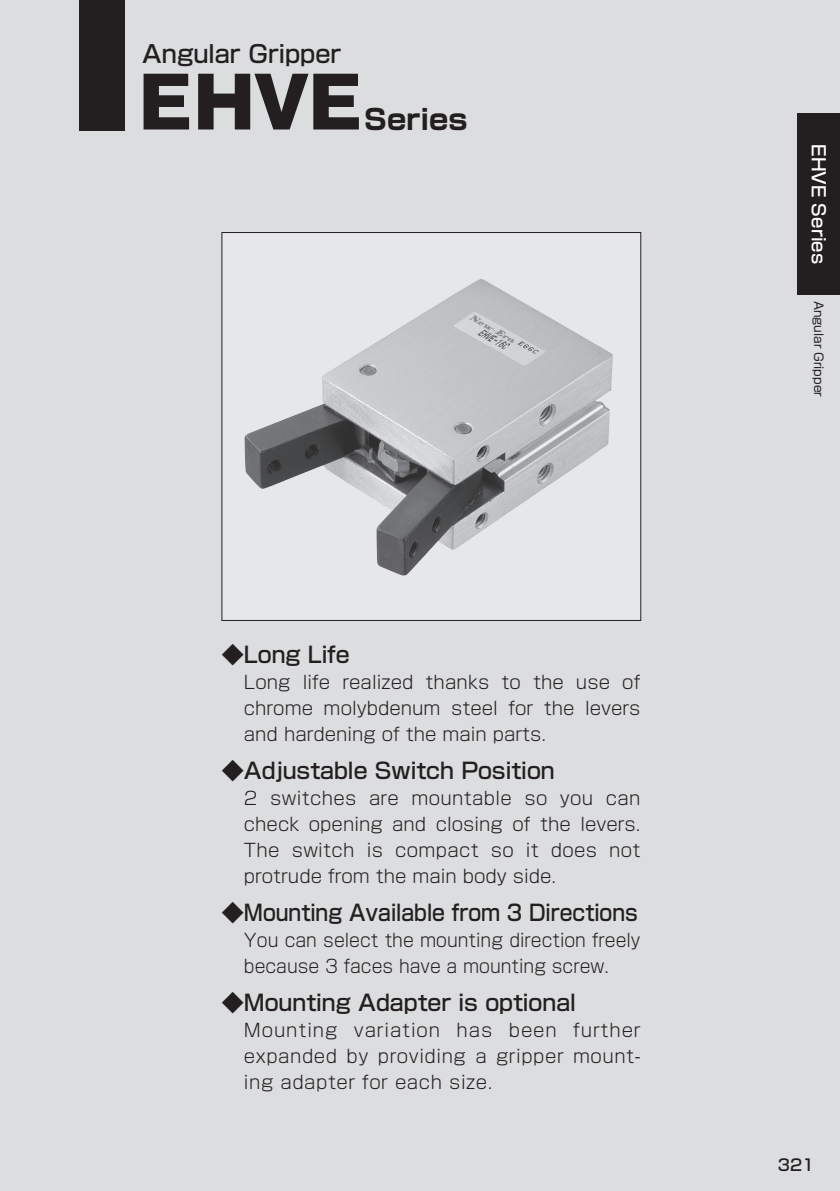
<style>
.page{position:relative;width:840px;height:1191px;background:#fff}
.page>*{position:absolute;margin:0;border:0;box-sizing:border-box;transform-origin:0 0}
.t1{font:900 68px "Gothic MB101 Pro";color:#231f20}
.t2{font:700 28px "Shin Go Pro";color:#231f20}
.t3{font:500 24px "Shin Go Pro";color:#231f20}
.t4{font:500 22px "Shin Go Pro";color:#231f20}
.t5{font:300 18px/26px "Shin Go Pro";color:#231f20;text-align:justify}
.t6{font:300 18px/26px "Shin Go Pro";color:#231f20;scale:.95 1}
.t7{font:500 18px "Shin Go Pro";color:#fff}
.t8{font:500 16px "Shin Go Pro";color:#231f20}
.t9{font:12px "Shin Go Pro";color:#231f20}
</style>
<div class="page">
<div style="left:0;top:0;width:839px;height:1191px;background:#dcdddf"></div>
<div style="left:222px;top:232px;width:418px;height:388px;background:#e6e7e9"></div>
<img style="left:244px;top:279px;width:368px;height:296px">
<div style="left:79px;top:0;width:46px;height:130px;background:#231f20"></div>
<div style="left:797px;top:113px;width:42px;height:182px;background:#231f20"></div>
<h3 class="t3" style="left:142px;top:34px;width:200px">Angular Gripper</h3>
<h1 class="t1" style="left:139px;top:46px;width:223px">EHVE</h1>
<h2 class="t2" style="left:364px;top:97px;width:105px">Series</h2>
<p class="t4" style="left:222px;top:636px;width:129px">◆Long Life</p>
<p class="t5" style="left:244px;top:666px;width:398px">Long life realized thanks to the use of chrome molybdenum steel for the levers and hardening of the main parts.</p>
<p class="t4" style="left:222px;top:752px;width:334px">◆Adjustable Switch Position</p>
<p class="t5" style="left:244px;top:782px;width:398px">2 switches are mountable so you can check opening and closing of the levers.<br>The switch is compact so it does not protrude from the main body side.</p>
<p class="t4" style="left:222px;top:894px;width:417px">◆Mounting Available from 3 Directions</p>
<p class="t6" style="left:244px;top:924px;width:418px">You can select the mounting direction freely because 3 faces have a mounting screw.</p>
<p class="t4" style="left:222px;top:984px;width:355px">◆Mounting Adapter is optional</p>
<p class="t5" style="left:244px;top:1014px;width:398px">Mounting variation has been further expanded by providing a gripper mount&shy;ing adapter for each size.</p>
<p class="t7" style="left:833px;top:144px;width:121px;rotate:90deg">EHVE Series</p>
<p class="t9" style="left:828px;top:300px;width:97px;rotate:90deg">Angular Gripper</p>
<p class="t8" style="left:777px;top:1151px;width:38px">321</p>
</div>
